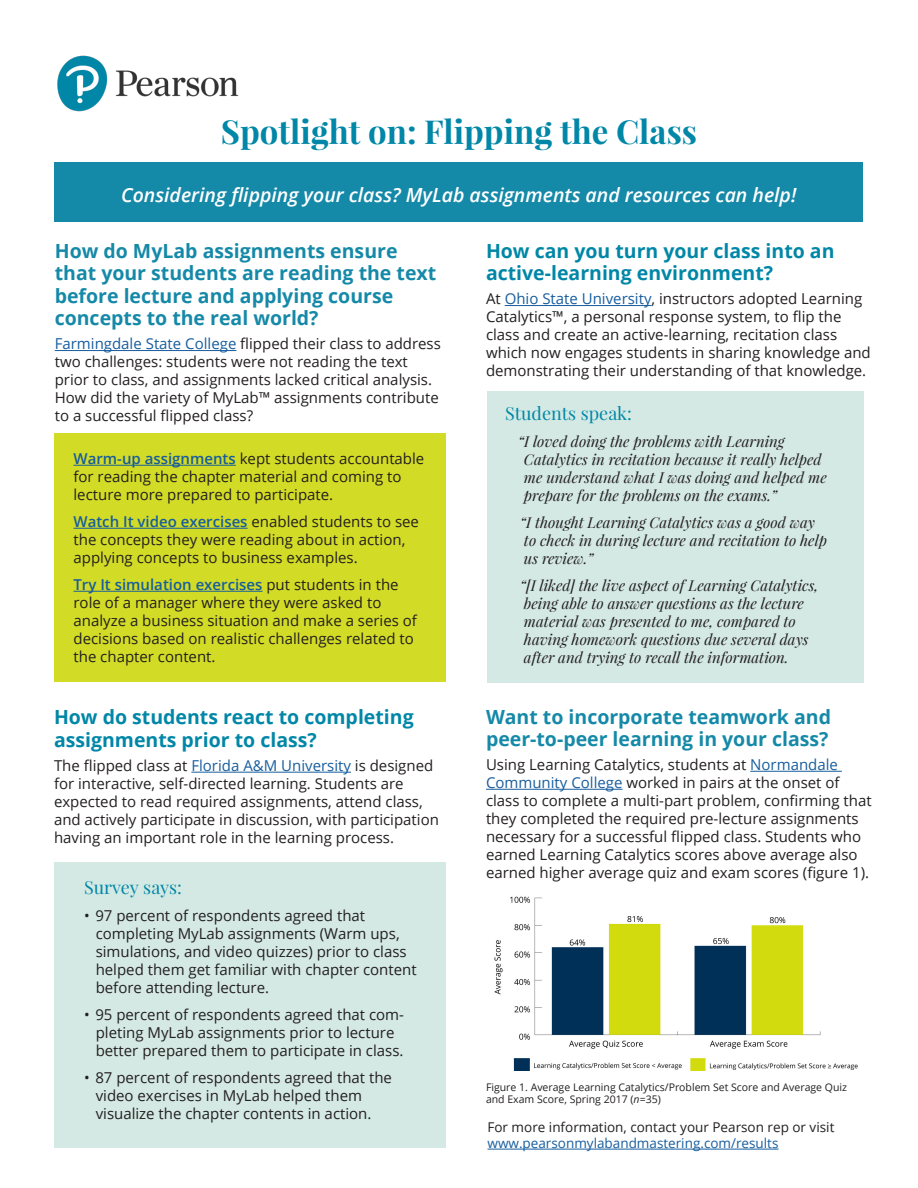
<style>
.page{position:relative;width:918px;height:1188px;background:#fff}
.page>*{position:absolute;margin:0;border:0;box-sizing:border-box;transform-origin:0 0}
.t1{font:700 33px "Playfair Display";color:#0087a7}
.t2{font:700 19.5px/22.5px "Open Sans";color:#1589a8}
.t3{font:700 19.5px/22.5px "Open Sans";color:#0087a7}
.t4{font:italic 600 19.5px "Open Sans";color:#fff}
.t5{font:18px "Playfair Display";color:#0087a7}
.t6{font:15px/18px "Open Sans";color:#231f20}
.t7{font:italic 15px "Playfair Display";color:#231f20}
.t8{font:13.5px/16.2px "Open Sans";color:#231f20}
.t9{font:10.5px/12.6px "Open Sans";color:#231f20}
.s1{color:#175d9e}
.s2{font-weight:600;color:#175d9e}
.s3{font-style:italic}
</style>
<div class="page">
<hr style="left:55px;top:350px;width:181px;height:1px;background:#175d9e">
<img style="left:57px;top:55px;width:182px;height:57px">
<div style="left:55px;top:162px;width:808px;height:60px;background:#1589a8"></div>
<hr style="left:505px;top:305px;width:147px;height:1px;background:#175d9e">
<hr style="left:750px;top:771px;width:92px;height:1px;background:#175d9e">
<hr style="left:486px;top:789px;width:137px;height:1px;background:#175d9e">
<div style="left:488px;top:391px;width:376px;height:291px;background:#d4e9e3"></div>
<hr style="left:488px;top:1149px;width:291px;height:1px;background:#175d9e">
<div style="left:54px;top:862px;width:392px;height:286px;background:#d4e9e3"></div>
<hr style="left:191px;top:772px;width:160px;height:1px;background:#175d9e">
<div style="left:54px;top:434px;width:392px;height:248px;background:#d2db25"></div>
<hr style="left:74px;top:465px;width:162px;height:1px;background:#175d9e">
<hr style="left:74px;top:528px;width:174px;height:1px;background:#175d9e">
<hr style="left:74px;top:591px;width:189px;height:1px;background:#175d9e">
<img style="left:494px;top:896px;width:364px;height:175px">
<p class="t1" style="left:221px;top:111px;width:478px">Spotlight on: Flipping the Class</p>
<p class="t4" style="left:121px;top:181px;width:677px">Considering flipping your class? MyLab assignments and resources can help!</p>
<p class="t3" style="left:486px;top:239px;width:350px">How can you turn your class into an active-learning environment?</p>
<p class="t6" style="left:486px;top:290px;width:386px">At <span class="s1">Ohio State University</span>, instructors adopted Learning Catalytics™, a personal response system, to flip the class and create an active-learning, recitation class which now engages students in sharing knowledge and demonstrating their understanding of that knowledge.</p>
<p class="t2" style="left:55px;top:239px;width:383px">How do MyLab assignments ensure that your students are reading the text before lecture and applying course concepts to the real world?</p>
<p class="t6" style="left:55px;top:335px;width:388px"><span class="s1">Farmingdale State College</span> flipped their class to address two challenges: students were not reading the text prior to class, and assignments lacked critical analysis.<br>How did the variety of MyLab™ assignments contribute</p>
<p class="t6" style="left:55px;top:407px;width:200px">to a successful flipped class?</p>
<p class="t5" style="left:505px;top:402px;width:128px">Students speak:</p>
<p class="t7" style="left:518px;top:432px;width:268px">“I loved doing the problems with Learning</p>
<p class="t7" style="left:524px;top:450px;width:299px">Catalytics in recitation because it really helped</p>
<p class="t7" style="left:524px;top:468px;width:304px">me understand what I was doing and helped me</p>
<p class="t7" style="left:524px;top:486px;width:255px">prepare for the problems on the exams.”</p>
<p class="t7" style="left:520px;top:513px;width:296px">“I thought Learning Catalytics was a good way</p>
<p class="t7" style="left:524px;top:531px;width:305px">to check in during lecture and recitation to help</p>
<p class="t7" style="left:524px;top:549px;width:71px">us review.”</p>
<p class="t7" style="left:520px;top:576px;width:300px">“[I liked] the live aspect of Learning Catalytics,</p>
<p class="t7" style="left:524px;top:594px;width:281px">being able to answer questions as the lecture</p>
<p class="t7" style="left:524px;top:612px;width:273px">material was presented to me, compared to</p>
<p class="t7" style="left:524px;top:630px;width:286px">having homework questions due several days</p>
<p class="t7" style="left:524px;top:648px;width:266px">after and trying to recall the information.</p>
<p class="t6" style="left:74px;top:449px;width:352px"><span class="s2">Warm-up assignments</span> kept students accountable for reading the chapter material and coming to lecture more prepared to participate.</p>
<p class="t6" style="left:74px;top:512px;width:347px"><span class="s2">Watch It video exercises</span> enabled students to see the concepts they were reading about in action, applying concepts to business examples.</p>
<p class="t6" style="left:74px;top:575px;width:345px"><span class="s2">Try It simulation exercises</span> put students in the role of a manager where they were asked to analyze a business situation and make a series of decisions based on realistic challenges related to the chapter content.</p>
<p class="t3" style="left:54px;top:704px;width:361px;line-height:23.4px">How do students react to completing assignments prior to class?</p>
<p class="t6" style="left:54px;top:756px;width:381px">The flipped class at <span class="s1">Florida A&amp;M University</span> is designed</p>
<p class="t6" style="left:54px;top:774px;width:351px">for interactive, self-directed learning. Students are</p>
<p class="t6" style="left:54px;top:792px;width:370px">expected to read required assignments, attend class,</p>
<p class="t6" style="left:54px;top:810px;width:387px">and actively participate in discussion, with participation having an important role in the learning process.</p>
<p class="t5" style="left:84px;top:876px;width:99px">Survey says:</p>
<p class="t6" style="left:84px;top:906px;width:283px">• 97 percent of respondents agreed that</p>
<p class="t6" style="left:96px;top:924px;width:305px">completing MyLab assignments (Warm ups,</p>
<p class="t6" style="left:96px;top:942px;width:313px">simulations, and video quizzes) prior to class</p>
<p class="t6" style="left:96px;top:960px;width:322px">helped them get familiar with chapter content</p>
<p class="t6" style="left:96px;top:978px;width:175px">before attending lecture.</p>
<p class="t6" style="left:84px;top:1005px;width:322px">• 95 percent of respondents agreed that com-</p>
<p class="t6" style="left:96px;top:1023px;width:300px">pleting MyLab assignments prior to lecture</p>
<p class="t6" style="left:96px;top:1041px;width:309px">better prepared them to participate in class.</p>
<p class="t6" style="left:84px;top:1068px;width:310px">• 87 percent of respondents agreed that the</p>
<p class="t6" style="left:96px;top:1086px;width:268px">video exercises in MyLab helped them</p>
<p class="t6" style="left:96px;top:1104px;width:277px">visualize the chapter contents in action.</p>
<p class="t2" style="left:486px;top:705px;width:347px">Want to incorporate teamwork and peer-to-peer learning in your class?</p>
<p class="t6" style="left:486px;top:755px;width:387px">Using Learning Catalytics, students at <span class="s1">Normandale Community College</span> worked in pairs at the onset of class to complete a multi-part problem, confirming that they completed the required pre-lecture assignments necessary for a successful flipped class. Students who earned Learning Catalytics scores above average also earned higher average quiz and exam scores (figure 1).</p>
<p class="t9" style="left:486px;top:1080px;width:363px">Figure 1. Average Learning Catalytics/Problem Set Score and Average Quiz and Exam Score, Spring 2017 (<span class="s3">n</span>=35)</p>
<p class="t8" style="left:488px;top:1119px;width:348px">For more information, contact your Pearson rep or visit <span class="s1">www.pearsonmylabandmastering.com/results</span></p>
</div>
